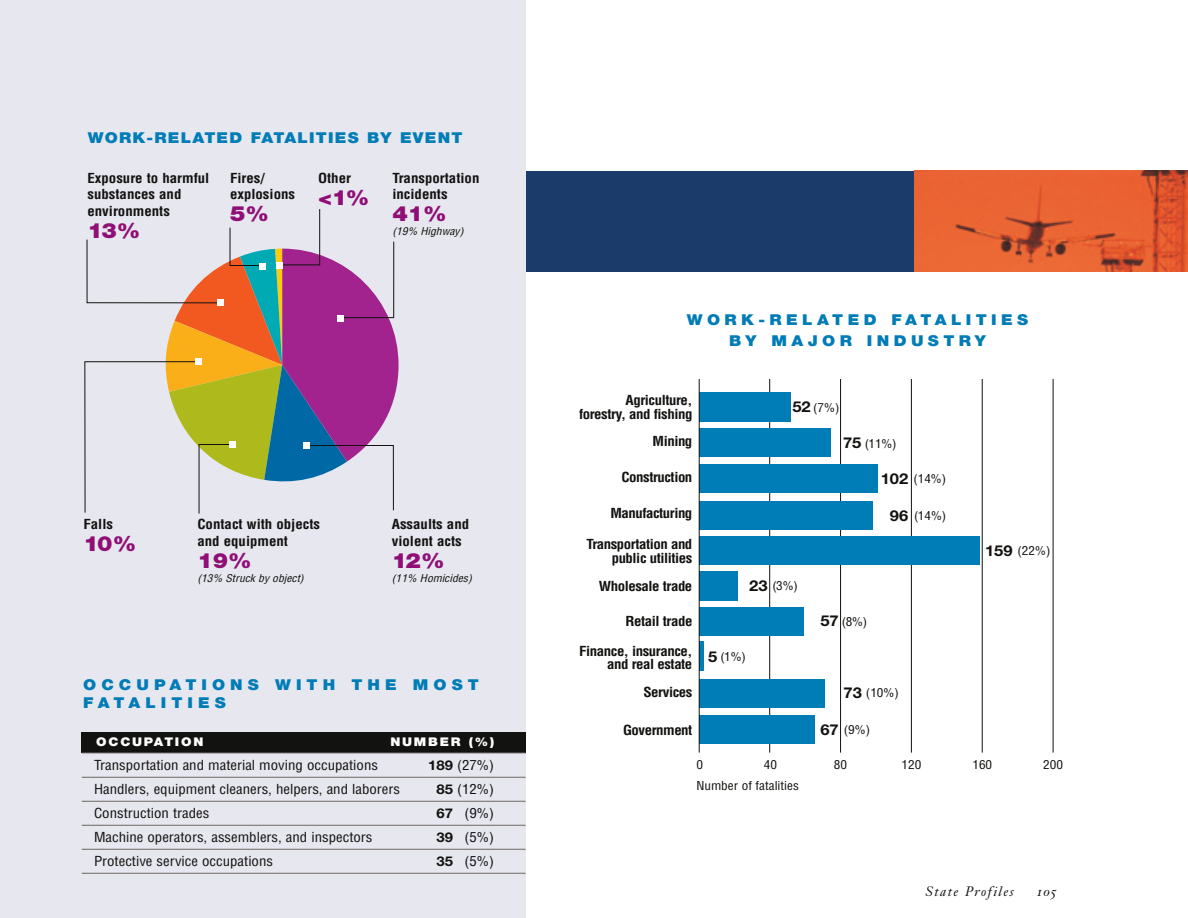
<style>
.page{position:relative;width:1188px;height:918px;background:#fff}
.page>*{position:absolute;margin:0;border:0;box-sizing:border-box;transform-origin:0 0}
.t1{font:900 21px "Helvetica Neue";letter-spacing:-.065em;color:#8f0f76;scale:1.1 1}
.t2{font:900 15px/21px "Helvetica Neue";letter-spacing:.265em;color:#007cb6;text-align:center;scale:1.1 1}
.t3{font:900 15px/18px "Helvetica Neue";letter-spacing:.305em;color:#007cb6;scale:1.1 1}
.t4{font:900 15px "Helvetica Neue";letter-spacing:.075em;color:#007cb6;scale:1.1 1}
.t5{font:condensed 13.5px "Helvetica";color:#121210;scale:1.1 1}
.t6{font:700 condensed 13.5px/13.5px "Helvetica";letter-spacing:-.03em;color:#121210;text-align:right;scale:1.1 1}
.t7{font:700 condensed 13.5px/16.5px "Helvetica";color:#121210;scale:1.1 1}
.t8{font:13.5px "Janson Text Italic Os F";letter-spacing:.105em;color:#121210}
.t9{font:condensed 12px "Helvetica";color:#121210;scale:1.1 1}
.t10{font:900 12px "Helvetica Neue";letter-spacing:.135em;color:#fff;scale:1.1 1}
.t11{font:italic condensed 10.5px "Helvetica";color:#121210;scale:1.1 1}
.s1{font-family:"Helvetica Neue";font-weight:700;font-stretch:normal}
.s2{font-family:"Helvetica Neue";font-weight:700;font-stretch:normal;font-size:15px}
</style>
<div class="page">
<hr style="left:769px;top:379px;width:1px;height:374px;background:#121210">
<hr style="left:840px;top:379px;width:1px;height:374px;background:#121210">
<hr style="left:911px;top:379px;width:1px;height:374px;background:#121210">
<hr style="left:982px;top:379px;width:1px;height:374px;background:#121210">
<hr style="left:1053px;top:379px;width:1px;height:374px;background:#121210">
<div style="left:0;top:171px;width:1187px;height:100px;background:#1b3c6b"></div>
<div style="left:699px;top:571px;width:38px;height:29px;background:#007cb6"></div>
<div style="left:699px;top:607px;width:104px;height:29px;background:#007cb6"></div>
<hr style="left:699px;top:642px;width:4px;height:29px;background:#007cb6">
<div style="left:699px;top:679px;width:126px;height:29px;background:#007cb6"></div>
<div style="left:699px;top:715px;width:116px;height:29px;background:#007cb6"></div>
<div style="left:699px;top:536px;width:281px;height:29px;background:#007cb6"></div>
<div style="left:699px;top:501px;width:173px;height:29px;background:#007cb6"></div>
<div style="left:699px;top:464px;width:179px;height:29px;background:#007cb6"></div>
<div style="left:699px;top:428px;width:131px;height:29px;background:#007cb6"></div>
<div style="left:699px;top:392px;width:91px;height:29px;background:#007cb6"></div>
<img style="left:915px;top:171px;width:273px;height:101px">
<div style="left:0;top:0;width:526px;height:918px;background:#e7e7f0"></div>
<div style="left:82px;top:732px;width:444px;height:21px;background:#121210"></div>
<hr style="left:82px;top:753px;width:444px;height:1px;background:#6d6867">
<hr style="left:82px;top:777px;width:444px;height:1px;background:#6d6867">
<hr style="left:82px;top:801px;width:444px;height:1px;background:#6d6867">
<hr style="left:82px;top:825px;width:444px;height:1px;background:#6d6867">
<hr style="left:82px;top:849px;width:444px;height:1px;background:#6d6867">
<hr style="left:82px;top:873px;width:444px;height:1px;background:#6d6867">
<svg style="left:86px;top:209px;width:313px;height:305px"></svg>
<div style="left:229px;top:441px;width:7px;height:7px;background:#fff"></div>
<hr style="left:699px;top:379px;width:1px;height:374px;background:#121210">
<p class="t4" style="left:88px;top:133px;width:342px">WORK-RELATED FATALITIES BY EVENT</p>
<p class="t7" style="left:87px;top:171px;width:112px">Exposure to harmful substances and environments</p>
<h1 class="t1" style="left:87px;top:223px;width:50px">13%</h1>
<p class="t7" style="left:230px;top:171px;width:61px">Fires/ explosions</p>
<h1 class="t1" style="left:230px;top:206px;width:37px">5%</h1>
<p class="t6" style="left:318px;top:172px;width:31px">Other</p>
<h1 class="t1" style="left:318px;top:190px;width:48px">&lt;1%</h1>
<p class="t7" style="left:392px;top:171px;width:81px">Transportation incidents</p>
<h1 class="t1" style="left:392px;top:206px;width:51px">41%</h1>
<p class="t11" style="left:392px;top:227px;width:66px">(19% Highway)</p>
<p class="t6" style="left:83px;top:519px;width:28px">Falls</p>
<h1 class="t1" style="left:83px;top:536px;width:50px">10%</h1>
<p class="t7" style="left:197px;top:517px;width:113px">Contact with objects and equipment</p>
<h1 class="t1" style="left:197px;top:553px;width:51px">19%</h1>
<p class="t11" style="left:197px;top:574px;width:98px">(13% Struck by object)</p>
<p class="t7" style="left:392px;top:517px;width:72px">Assaults and violent acts</p>
<h1 class="t1" style="left:392px;top:553px;width:50px">12%</h1>
<p class="t11" style="left:392px;top:574px;width:74px">(11% Homicides)</p>
<p class="t3" style="left:83px;top:677px;width:361px">OCCUPATIONS WITH THE MOST<br>FATALITIES</p>
<p class="t10" style="left:96px;top:738px;width:99px">OCCUPATION</p>
<p class="t10" style="left:390px;top:738px;width:96px">NUMBER (%)</p>
<p class="t5" style="left:94px;top:760px;width:260px">Transportation and material moving occupations</p>
<p class="t5" style="left:428px;top:760px;width:61px"><span class="s1">189</span> (27%)</p>
<p class="t5" style="left:94px;top:784px;width:280px">Handlers, equipment cleaners, helpers, and laborers</p>
<p class="t5" style="left:436px;top:784px;width:54px"><span class="s1">85</span> (12%)</p>
<p class="t5" style="left:94px;top:808px;width:106px">Construction trades</p>
<p class="t5" style="left:436px;top:808px;width:54px"><span class="s1">67</span> (9%)</p>
<p class="t5" style="left:94px;top:832px;width:255px">Machine operators, assemblers, and inspectors</p>
<p class="t5" style="left:436px;top:832px;width:54px"><span class="s1">39</span> (5%)</p>
<p class="t5" style="left:94px;top:856px;width:164px">Protective service occupations</p>
<p class="t5" style="left:436px;top:856px;width:54px"><span class="s1">35</span> (5%)</p>
<p class="t2" style="left:687px;top:311px;width:312px">WORK-RELATED FATALITIES<br>BY MAJOR INDUSTRY</p>
<p class="t6" style="left:579px;top:395px;width:105px">Agriculture, forestry, and fishing</p>
<p class="t6" style="left:653px;top:435px;width:38px">Mining</p>
<p class="t6" style="left:621px;top:471px;width:66px">Construction</p>
<p class="t6" style="left:610px;top:507px;width:76px">Manufacturing</p>
<p class="t6" style="left:586px;top:539px;width:98px">Transportation and public utilities</p>
<p class="t6" style="left:599px;top:581px;width:87px">Wholesale trade</p>
<p class="t6" style="left:626px;top:615px;width:62px">Retail trade</p>
<p class="t6" style="left:579px;top:645px;width:104px">Finance, insurance, and real estate</p>
<p class="t6" style="left:643px;top:687px;width:46px">Services</p>
<p class="t6" style="left:623px;top:725px;width:65px">Government</p>
<p class="t9" style="left:792px;top:403px;width:44px"><span class="s2">52</span> (7%)</p>
<p class="t9" style="left:843px;top:439px;width:50px"><span class="s2">75</span> (11%)</p>
<p class="t9" style="left:881px;top:474px;width:61px"><span class="s2">102</span> (14%)</p>
<p class="t9" style="left:749px;top:581px;width:46px"><span class="s2">23</span> (3%)</p>
<p class="t9" style="left:708px;top:652px;width:36px"><span class="s2">5</span> (1%)</p>
<p class="t9" style="left:890px;top:511px;width:53px"><span class="s2">96</span> (14%)</p>
<p class="t9" style="left:820px;top:617px;width:44px"><span class="s2">57</span> (8%)</p>
<p class="t9" style="left:844px;top:688px;width:52px"><span class="s2">73</span> (10%)</p>
<p class="t9" style="left:820px;top:725px;width:47px"><span class="s2">67</span> (9%)</p>
<p class="t9" style="left:985px;top:546px;width:61px"><span class="s2">159</span> (22%)</p>
<p class="t9" style="left:696px;top:760px;width:7px">0</p>
<p class="t9" style="left:764px;top:760px;width:14px">40</p>
<p class="t9" style="left:834px;top:760px;width:14px">80</p>
<p class="t9" style="left:902px;top:760px;width:20px">120</p>
<p class="t9" style="left:972px;top:760px;width:20px">160</p>
<p class="t9" style="left:1043px;top:760px;width:20px">200</p>
<p class="t9" style="left:696px;top:781px;width:95px">Number of fatalities</p>
<p class="t8" style="left:926px;top:886px;width:90px">State Profiles</p>
<p class="t8" style="left:1036px;top:886px;width:22px">105</p>
</div>
